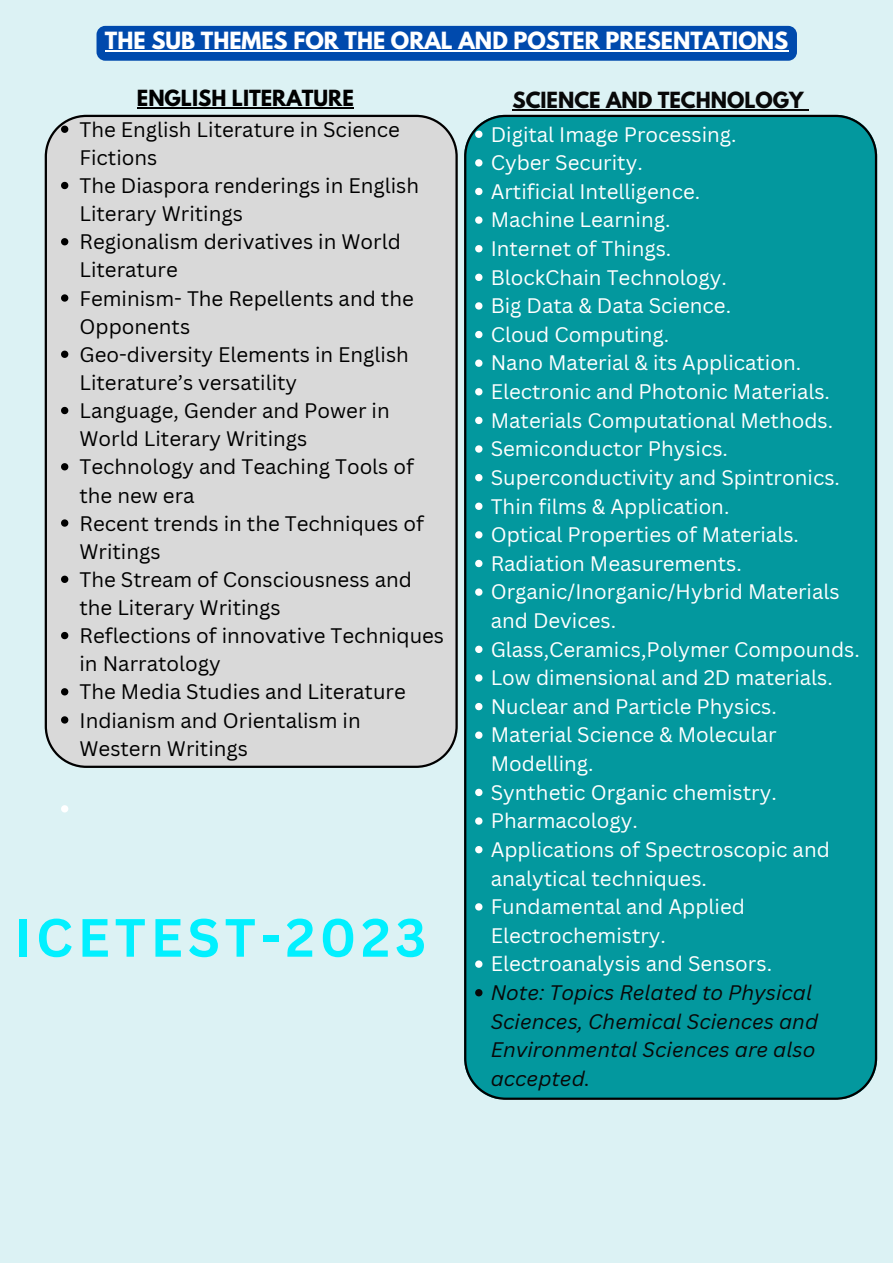
<style>
.page{position:relative;width:893px;height:1263px;background:#dcf2f4}
.page>*{position:absolute;margin:0;border:0;box-sizing:border-box;transform-origin:0 0}
.t1{font:700 52.65px "Canva Sans";letter-spacing:.09em;color:#02f0ff}
.t2{font:700 21px "League Spartan";color:#fff}
.t3{font:20.48px/28.6px "Canva Sans";color:#fff}
.t4{font:20.48px/28.1px "Canva Sans";color:#000}
.t5{font:italic 20.48px/28.6px "Canva Sans";color:#080808}
.t6{font:700 19.73px "League Spartan";color:#080808}
.t7{font:700 19.73px "League Spartan";color:#000}
</style>
<div class="page">
<div style="left:96px;top:26px;width:701px;height:35px;background:#004aad;border-radius:9px"></div>
<hr style="left:105px;top:50px;width:683px;height:1px;background:#fff">
<div style="left:464px;top:115px;width:413px;height:985px;background:#03989e"></div>
<div style="left:45px;top:115px;width:413px;height:653px;background:#d9d9d9"></div>
<svg style="left:61px;top:126px;width:7px;height:7px"></svg>
<svg style="left:61px;top:182px;width:7px;height:7px"></svg>
<svg style="left:61px;top:238px;width:7px;height:7px"></svg>
<svg style="left:61px;top:294px;width:7px;height:8px"></svg>
<svg style="left:61px;top:351px;width:7px;height:7px"></svg>
<svg style="left:61px;top:407px;width:7px;height:7px"></svg>
<svg style="left:61px;top:463px;width:7px;height:7px"></svg>
<svg style="left:61px;top:519px;width:7px;height:8px"></svg>
<svg style="left:61px;top:576px;width:7px;height:7px"></svg>
<svg style="left:61px;top:632px;width:7px;height:7px"></svg>
<svg style="left:61px;top:688px;width:7px;height:7px"></svg>
<svg style="left:61px;top:716px;width:7px;height:8px"></svg>
<svg style="left:61px;top:805px;width:7px;height:7px"></svg>
<hr style="left:137px;top:107px;width:217px;height:2px;background:#000">
<svg style="left:475px;top:131px;width:7px;height:7px"></svg>
<svg style="left:475px;top:159px;width:7px;height:8px"></svg>
<svg style="left:475px;top:188px;width:7px;height:7px"></svg>
<svg style="left:475px;top:216px;width:7px;height:8px"></svg>
<svg style="left:475px;top:245px;width:7px;height:7px"></svg>
<svg style="left:475px;top:274px;width:7px;height:7px"></svg>
<svg style="left:475px;top:302px;width:7px;height:8px"></svg>
<svg style="left:475px;top:331px;width:7px;height:7px"></svg>
<svg style="left:475px;top:359px;width:7px;height:8px"></svg>
<svg style="left:475px;top:388px;width:7px;height:7px"></svg>
<svg style="left:475px;top:417px;width:7px;height:7px"></svg>
<svg style="left:475px;top:445px;width:7px;height:8px"></svg>
<svg style="left:475px;top:474px;width:7px;height:7px"></svg>
<svg style="left:475px;top:503px;width:7px;height:7px"></svg>
<svg style="left:475px;top:531px;width:7px;height:7px"></svg>
<svg style="left:475px;top:560px;width:7px;height:7px"></svg>
<svg style="left:475px;top:588px;width:7px;height:8px"></svg>
<svg style="left:475px;top:646px;width:7px;height:7px"></svg>
<svg style="left:475px;top:674px;width:7px;height:8px"></svg>
<svg style="left:475px;top:703px;width:7px;height:7px"></svg>
<svg style="left:475px;top:731px;width:7px;height:8px"></svg>
<svg style="left:475px;top:789px;width:7px;height:7px"></svg>
<svg style="left:475px;top:817px;width:7px;height:8px"></svg>
<svg style="left:475px;top:846px;width:7px;height:7px"></svg>
<svg style="left:475px;top:903px;width:7px;height:7px"></svg>
<svg style="left:475px;top:960px;width:7px;height:8px"></svg>
<svg style="left:475px;top:989px;width:7px;height:7px"></svg>
<hr style="left:512px;top:109px;width:291px;height:2px;background:#080808">
<svg style="left:803px;top:109px;width:6px;height:2px"></svg>
<p class="t2" style="left:105px;top:30px;width:685px">THE SUB THEMES FOR THE ORAL AND POSTER PRESENTATIONS</p>
<p class="t7" style="left:137px;top:88px;width:218px">ENGLISH LITERATURE</p>
<p class="t4" style="left:79px;top:115px;width:366px">The English Literature in Science<br>Fictions<br>The Diaspora renderings in English<br>Literary Writings<br>Regionalism derivatives in World<br>Literature<br>Feminism- The Repellents and the<br>Opponents<br>Geo-diversity Elements in English<br>Literature’s versatility<br>Language, Gender and Power in<br>World Literary Writings<br>Technology and Teaching Tools of the new era<br>Recent trends in the Techniques of<br>Writings<br>The Stream of Consciousness and the Literary Writings<br>Reflections of innovative Techniques in Narratology<br>The Media Studies and Literature<br>Indianism and Orientalism in<br>Western Writings</p>
<h1 class="t1" style="left:14px;top:900px;width:414px">ICETEST-2023</h1>
<p class="t6" style="left:512px;top:91px;width:293px">SCIENCE AND TECHNOLOGY</p>
<p class="t3" style="left:491px;top:119px;width:370px">Digital Image Processing.<br>Cyber Security.<br>Artificial Intelligence.<br>Machine Learning.<br>Internet of Things.<br>BlockChain Technology.<br>Big Data &amp; Data Science.<br>Cloud Computing.<br>Nano Material &amp; its Application.<br>Electronic and Photonic Materials.<br>Materials Computational Methods.<br>Semiconductor Physics.<br>Superconductivity and Spintronics.<br>Thin films &amp; Application.<br>Optical Properties of Materials.<br>Radiation Measurements.<br>Organic/Inorganic/Hybrid Materials and Devices.<br>Glass,Ceramics,Polymer Compounds.<br>Low dimensional and 2D materials.<br>Nuclear and Particle Physics.<br>Material Science &amp; Molecular<br>Modelling.<br>Synthetic Organic chemistry.<br>Pharmacology.<br>Applications of Spectroscopic and analytical techniques.<br>Fundamental and Applied<br>Electrochemistry.<br>Electroanalysis and Sensors.</p>
<p class="t5" style="left:491px;top:978px;width:329px">Note: Topics Related to Physical<br>Sciences, Chemical Sciences and<br>Environmental Sciences are also accepted.</p>
</div>
